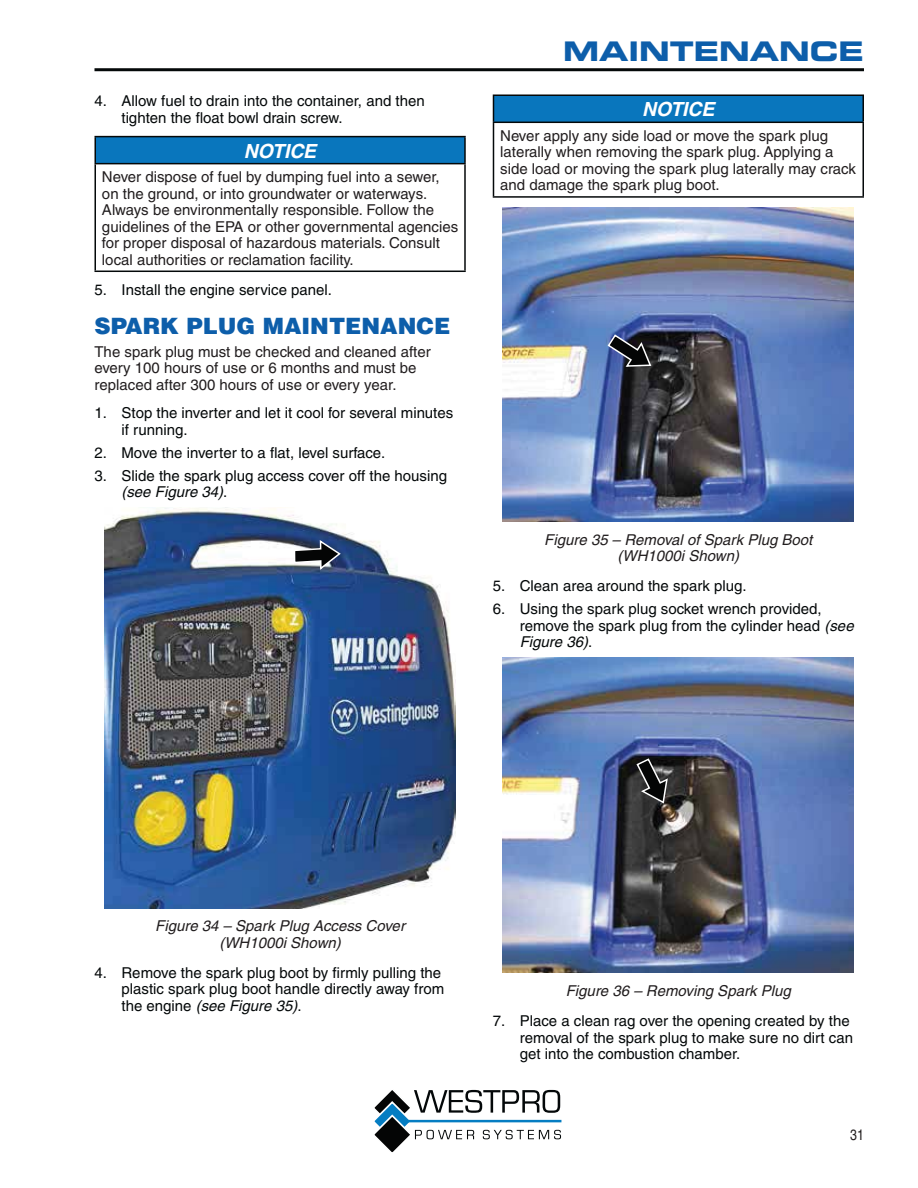
<style>
.page{position:relative;width:918px;height:1188px;background:#fff}
.page>*{position:absolute;margin:0;border:0;box-sizing:border-box;transform-origin:0 0}
.t1{font:27px "Eurostile Bold Extended Two";color:#0d5eaa}
.t2{font:900 22.5px "Helvetica";color:#0d5eaa}
.t3{font:italic 700 19.5px "Helvetica";letter-spacing:-.005em;color:#fff}
.t4{font:15px/16.5px "Helvetica";color:#040809}
.t5{font:15px/16.5px "Helvetica";color:#211d1e}
.t6{font:italic 15px/16.5px "Helvetica";color:#211d1e;text-align:center}
.t7{font:condensed 15px "Helvetica";color:#211d1e}
.s1{font-style:italic}
</style>
<div class="page">
<svg style="left:374px;top:1089px;width:187px;height:64px"></svg>
<hr style="left:408px;top:1120px;width:153px;height:2px;background:#057dc2">
<hr style="left:94px;top:68px;width:770px;height:3px;background:#040809">
<div style="left:95px;top:137px;width:370px;height:27px;background:#0976bd"></div>
<hr style="left:94px;top:136px;width:372px;height:1px;background:#040809">
<hr style="left:94px;top:137px;width:2px;height:26px;background:#040809">
<hr style="left:464px;top:137px;width:2px;height:26px;background:#040809">
<hr style="left:94px;top:163px;width:372px;height:1px;background:#040809">
<hr style="left:94px;top:164px;width:2px;height:107px;background:#040809">
<hr style="left:464px;top:164px;width:2px;height:107px;background:#040809">
<hr style="left:94px;top:271px;width:372px;height:1px;background:#040809">
<img style="left:105px;top:507px;width:351px;height:401px">
<svg style="left:293px;top:539px;width:49px;height:31px"></svg>
<div style="left:493px;top:95px;width:370px;height:27px;background:#0976bd"></div>
<hr style="left:493px;top:94px;width:371px;height:2px;background:#040809">
<svg style="left:493px;top:96px;width:1px;height:26px"></svg>
<hr style="left:862px;top:96px;width:2px;height:26px;background:#040809">
<hr style="left:493px;top:122px;width:371px;height:1px;background:#040809">
<hr style="left:493px;top:123px;width:1px;height:73px;background:#040809">
<hr style="left:862px;top:123px;width:2px;height:73px;background:#040809">
<hr style="left:493px;top:196px;width:371px;height:2px;background:#040809">
<img style="left:503px;top:208px;width:351px;height:313px">
<svg style="left:607px;top:333px;width:45px;height:35px"></svg>
<img style="left:503px;top:657px;width:351px;height:316px">
<svg style="left:635px;top:757px;width:34px;height:48px"></svg>
<p class="t4" style="left:121px;top:94px;width:305px;text-indent:-27px">4. Allow fuel to drain into the container, and then tighten the float bowl drain screw.</p>
<h3 class="t3" style="left:244px;top:144px;width:74px">NOTICE</h3>
<p class="t5" style="left:102px;top:170px;width:358px">Never dispose of fuel by dumping fuel into a sewer, on the ground, or into groundwater or waterways.<br>Always be environmentally responsible. Follow the guidelines of the EPA or other governmental agencies for proper disposal of hazardous materials. Consult local authorities or reclamation facility.</p>
<p class="t4" style="left:94px;top:283px;width:239px">5. Install the engine service panel.</p>
<h2 class="t2" style="left:94px;top:318px;width:357px">SPARK PLUG MAINTENANCE</h2>
<p class="t5" style="left:94px;top:345px;width:338px">The spark plug must be checked and cleaned after every 100 hours of use or 6 months and must be replaced after 300 hours of use or every year.</p>
<p class="t4" style="left:121px;top:406px;width:333px;text-indent:-27px">1. Stop the inverter and let it cool for several minutes if running.</p>
<p class="t4" style="left:94px;top:446px;width:292px">2. Move the inverter to a flat, level surface.</p>
<p class="t4" style="left:121px;top:469px;width:327px;text-indent:-27px">3. Slide the spark plug access cover off the housing <span class="s1">(see Figure 34)</span>.</p>
<h1 class="t1" style="left:563px;top:42px;width:302px">MAINTENANCE</h1>
<h3 class="t3" style="left:642px;top:102px;width:74px">NOTICE</h3>
<p class="t5" style="left:500px;top:129px;width:357px">Never apply any side load or move the spark plug laterally when removing the spark plug. Applying a side load or moving the spark plug laterally may crack and damage the spark plug boot.</p>
<p class="t6" style="left:544px;top:533px;width:270px">Figure 35 – Removal of Spark Plug Boot (WH1000i Shown)</p>
<p class="t4" style="left:493px;top:579px;width:256px">5. Clean area around the spark plug.</p>
<p class="t4" style="left:520px;top:602px;width:335px;text-indent:-27px">6. Using the spark plug socket wrench provided, remove the spark plug from the cylinder head <span class="s1">(see<br>Figure 36)</span>.</p>
<p class="t6" style="left:155px;top:919px;width:251px">Figure 34 – Spark Plug Access Cover (WH1000i Shown)</p>
<p class="t4" style="left:121px;top:966px;width:324px;text-indent:-27px">4. Remove the spark plug boot by firmly pulling the plastic spark plug boot handle directly away from the engine <span class="s1">(see Figure 35)</span>.</p>
<p class="t6" style="left:566px;top:984px;width:227px">Figure 36 – Removing Spark Plug</p>
<p class="t4" style="left:520px;top:1014px;width:335px;text-indent:-27px">7. Place a clean rag over the opening created by the removal of the spark plug to make sure no dirt can get into the combustion chamber.</p>
<p class="t7" style="left:850px;top:1129px;width:15px">31</p>
</div>
